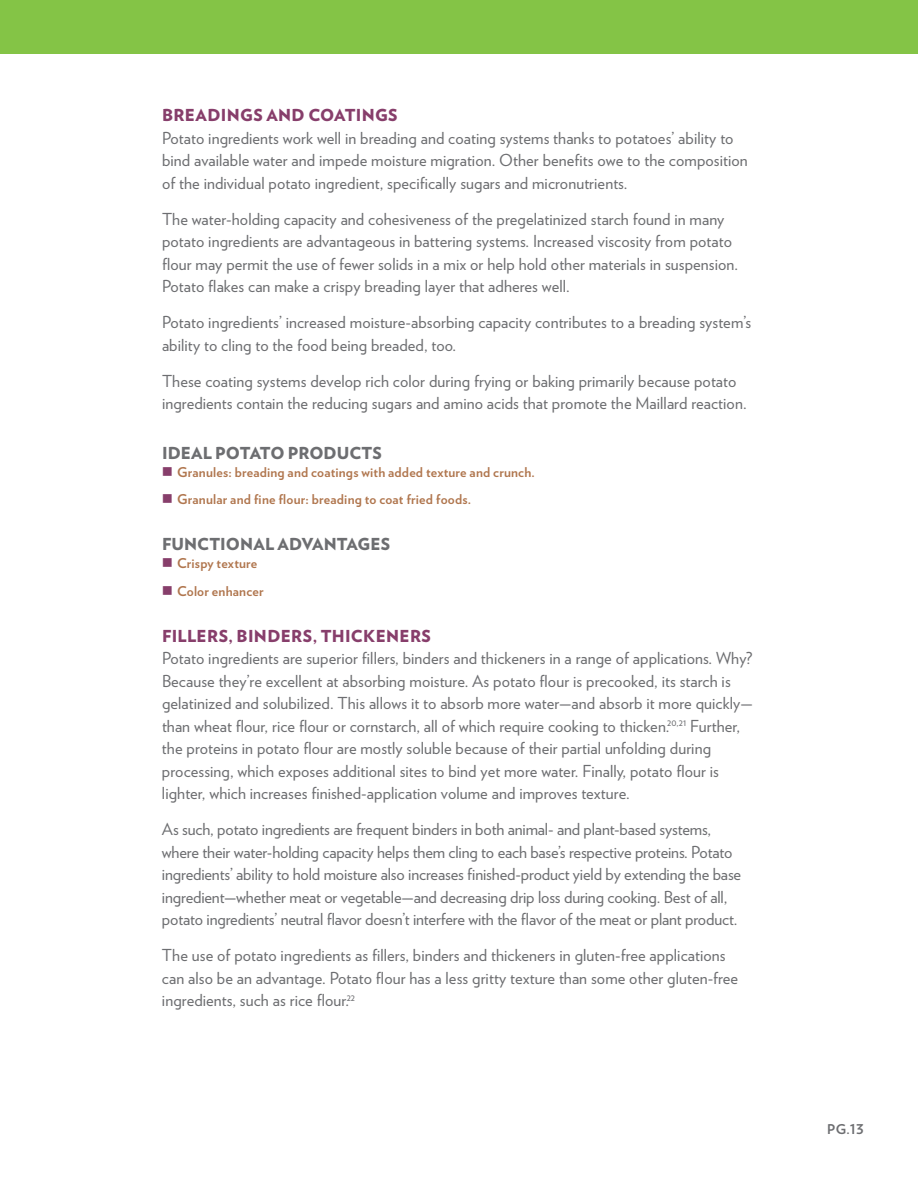
<style>
.page{position:relative;width:918px;height:1188px;background:#fff}
.page>*{position:absolute;margin:0;border:0;box-sizing:border-box;transform-origin:0 0}
.t1{font:16.5px/22.5px "Verlag";letter-spacing:.005em;color:#6d6e71}
.t2{font:900 16.5px "Verlag";letter-spacing:.02em;color:#873e6b}
.t3{font:900 16.5px "Verlag";color:#6d6e71}
.t4{font:700 13.5px/27.8px "Verlag";letter-spacing:.015em;color:#b0764e}
.t5{font:700 13.5px "Verlag";color:#6d6e71}
</style>
<div class="page">
<div style="left:0;top:0;width:918px;height:54px;background:#84c446"></div>
<p class="t2" style="left:162px;top:107px;width:237px">BREADINGS AND COATINGS</p>
<p class="t1" style="left:162px;top:127px;width:587px">Potato ingredients work well in breading and coating systems thanks to potatoes’ ability to bind available water and impede moisture migration . Other benefits owe to the composition of the individual potato ingredient, specifically sugars and micronutrients .</p>
<p class="t1" style="left:162px;top:208px;width:578px">The water-holding capacity and cohesiveness of the pregelatinized starch found in many potato ingredients are advantageous in battering systems . Increased viscosity from potato flour may permit the use of fewer solids in a mix or help hold other materials in suspension .<br>Potato flakes can make a crispy breading layer that adheres well .</p>
<p class="t1" style="left:162px;top:311px;width:591px">Potato ingredients’ increased moisture-absorbing capacity contributes to a breading system’s ability to cling to the food being breaded, too .</p>
<p class="t1" style="left:162px;top:370px;width:586px">These coating systems develop rich color during frying or baking primarily because potato ingredients contain the reducing sugars and amino acids that promote the Maillard reaction .</p>
<p class="t3" style="left:162px;top:444px;width:222px">IDEAL POTATO PRODUCTS</p>
<p class="t4" style="left:177px;top:459px;width:359px">Granules: breading and coatings with added texture and crunch.<br>Granular and fine flour: breading to coat fried foods.</p>
<p class="t3" style="left:162px;top:536px;width:230px">FUNCTIONAL ADVANTAGES</p>
<p class="t4" style="left:177px;top:551px;width:88px">Crispy texture<br>Color enhancer</p>
<p class="t2" style="left:162px;top:627px;width:271px">FILLERS, BINDERS, THICKENERS</p>
<p class="t1" style="left:162px;top:647px;width:592px">Potato ingredients are superior fillers, binders and thickeners in a range of applications . Why?<br>Because they’re excellent at absorbing moisture . As potato flour is precooked, its starch is gelatinized and solubilized . This allows it to absorb more water—and absorb it more quickly— than wheat flour, rice flour or cornstarch, all of which require cooking to thicken .<sup>20,21</sup> Further, the proteins in potato flour are mostly soluble because of their partial unfolding during processing, which exposes additional sites to bind yet more water . Finally, potato flour is lighter, which increases finished-application volume and improves texture .</p>
<p class="t1" style="left:162px;top:818px;width:581px">As such, potato ingredients are frequent binders in both animal- and plant-based systems, where their water-holding capacity helps them cling to each base’s respective proteins . Potato ingredients’ ability to hold moisture also increases finished-product yield by extending the base ingredient—whether meat or vegetable—and decreasing drip loss during cooking . Best of all, potato ingredients’ neutral flavor doesn’t interfere with the flavor of the meat or plant product .</p>
<p class="t1" style="left:162px;top:944px;width:578px">The use of potato ingredients as fillers, binders and thickeners in gluten-free applications can also be an advantage . Potato flour has a less gritty texture than some other gluten-free ingredients, such as rice flour .<sup>22</sup></p>
<p class="t5" style="left:827px;top:1124px;width:38px">PG.13</p>
</div>
